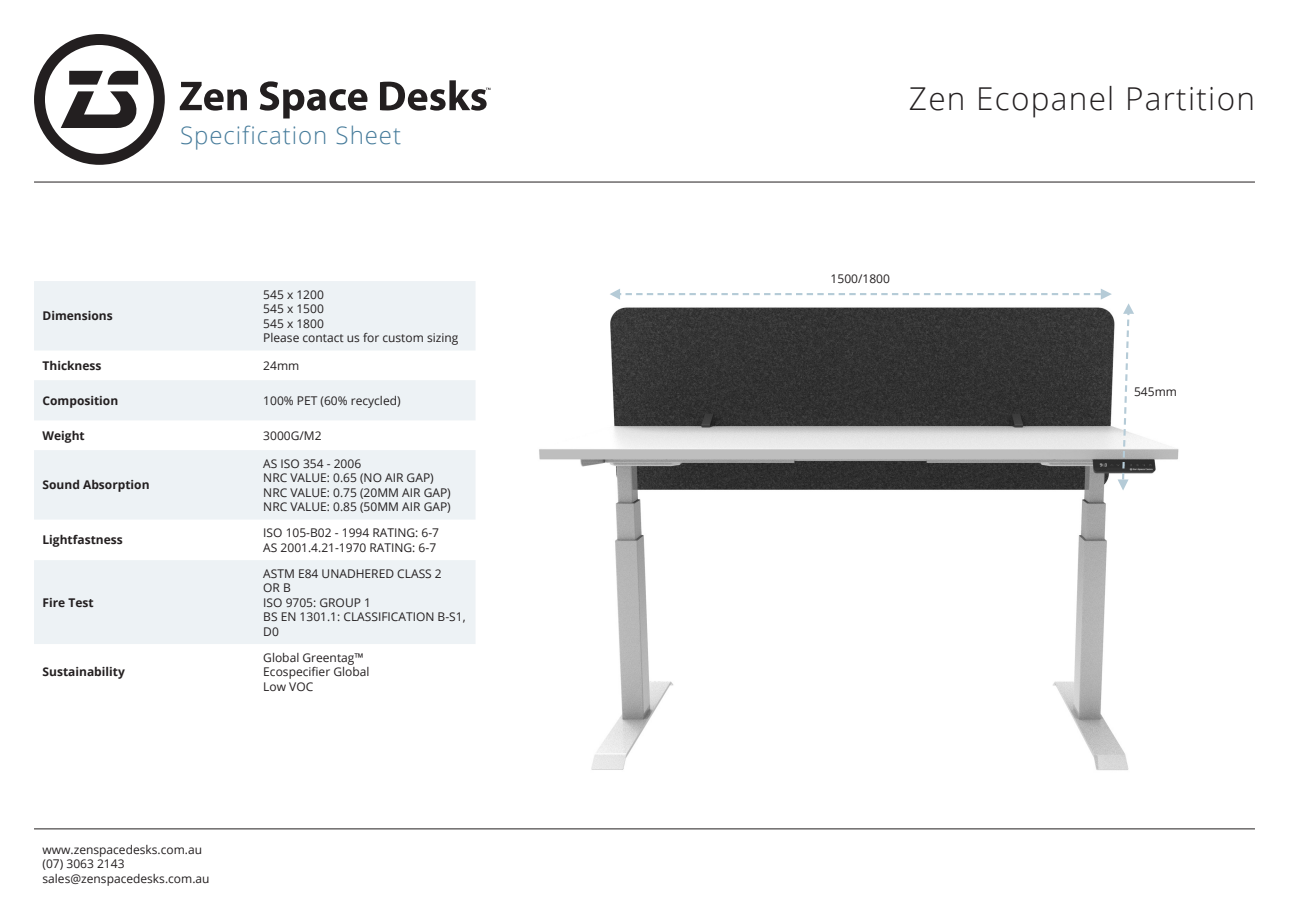
<style>
.page{position:relative;width:1289px;height:919px;background:#fff}
.page>*{position:absolute;margin:0;border:0;box-sizing:border-box;transform-origin:0 0}
.t1{font:300 31.5px "Open Sans";letter-spacing:.04em;color:#231f20}
.t2{font:300 24px "Open Sans";letter-spacing:.04em;color:#477c9b}
.t3{font:12px/14.4px "Open Sans";color:#231f20}
.t4{font:700 12px "Open Sans";color:#231f20}
</style>
<div class="page">
<img style="left:539px;top:294px;width:640px;height:476px">
<hr style="left:34px;top:182px;width:1220px;height:1px;background:#231f20">
<svg style="left:34px;top:34px;width:131px;height:131px"></svg>
<svg style="left:180px;top:82px;width:67px;height:29px"></svg>
<svg style="left:260px;top:81px;width:107px;height:37px"></svg>
<svg style="left:380px;top:80px;width:110px;height:31px"></svg>
<hr style="left:34px;top:828px;width:1220px;height:1px;background:#231f20">
<svg style="left:34px;top:281px;width:441px;height:363px;fill:#edf2f5"></svg>
<svg style="left:609px;top:289px;width:502px;height:10px"></svg>
<svg style="left:1117px;top:303px;width:17px;height:187px"></svg>
<p class="t4" style="left:43px;top:311px;width:72px">Dimensions</p>
<h2 class="t2" style="left:180px;top:125px;width:222px">Specification Sheet</h2>
<p class="t3" style="left:263px;top:288px;width:197px">545 x 1200<br>545 x 1500<br>545 x 1800<br>Please contact us for custom sizing</p>
<p class="t4" style="left:43px;top:361px;width:61px">Thickness</p>
<p class="t3" style="left:263px;top:359px;width:38px">24mm</p>
<p class="t4" style="left:43px;top:395px;width:77px">Composition</p>
<p class="t3" style="left:263px;top:394px;width:139px">100% PET (60% recycled)</p>
<p class="t4" style="left:43px;top:430px;width:44px">Weight</p>
<p class="t3" style="left:263px;top:429px;width:60px">3000G/M2</p>
<p class="t4" style="left:43px;top:480px;width:109px">Sound Absorption</p>
<p class="t3" style="left:263px;top:457px;width:189px">AS ISO 354 - 2006<br>NRC VALUE: 0.65 (NO AIR GAP)<br>NRC VALUE: 0.75 (20MM AIR GAP)<br>NRC VALUE: 0.85 (50MM AIR GAP)</p>
<p class="t4" style="left:43px;top:535px;width:82px">Lightfastness</p>
<p class="t3" style="left:263px;top:527px;width:177px">ISO 105-B02 - 1994 RATING: 6-7<br>AS 2001.4.21-1970 RATING: 6-7</p>
<p class="t4" style="left:43px;top:597px;width:53px">Fire Test</p>
<p class="t4" style="left:43px;top:667px;width:84px">Sustainability</p>
<p class="t3" style="left:263px;top:567px;width:204px">ASTM E84 UNADHERED CLASS 2<br>OR B<br>ISO 9705: GROUP 1<br>BS EN 1301.1: CLASSIFICATION B-S1,<br>D0</p>
<p class="t3" style="left:263px;top:651px;width:108px">Global Greentag™<br>Ecospecifier Global<br>Low VOC</p>
<p class="t3" style="left:43px;top:843px;width:168px">www.zenspacedesks.com.au (07) 3063 2143 sales@zenspacedesks.com.au</p>
<h1 class="t1" style="left:909px;top:86px;width:347px">Zen Ecopanel Partition</h1>
<p class="t3" style="left:830px;top:272px;width:61px">1500/1800</p>
<p class="t3" style="left:1134px;top:385px;width:44px">545mm</p>
</div>
